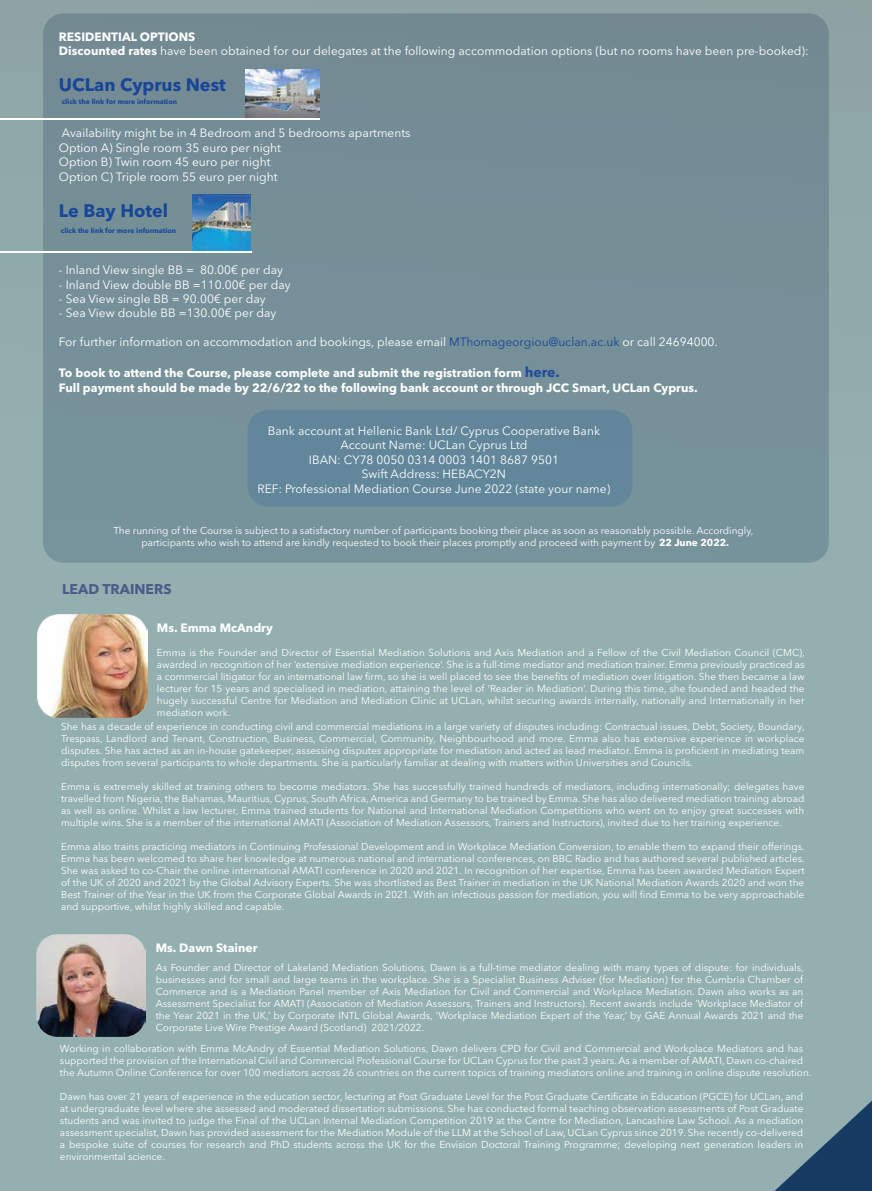
<style>
.page{position:relative;width:872px;height:1191px;background:#93afaf}
.page>*{position:absolute;margin:0;border:0;box-sizing:border-box;transform-origin:0 0}
.t1{font:700 18px "Avenir Next LT Pro";color:#184798}
.t2{font:700 14px "Avenir Next LT Pro";color:#4c5b88}
.t3{font:12px/14.4px "Avenir Next LT Pro";color:#fff}
.t4{font:700 12px/14.4px "Avenir Next LT Pro";color:#fff}
.t5{font:10px/12px "Avenir Next LT Pro";color:#fff;text-align:justify}
.t6{font:700 7px "Avenir Next LT Pro";color:#184798}
.s1{font-weight:700}
.s2{color:#174698}
.s3{font-size:14px;color:#224c9c}
</style>
<div class="page">
<svg style="left:584px;top:988px;width:288px;height:203px;background:#89a6a9"></svg>
<div style="left:43px;top:13px;width:786px;height:550px;background:#768f97;border-radius:21px"></div>
<img style="left:38px;top:614px;width:110px;height:103px">
<img style="left:37px;top:934px;width:108px;height:102px">
<img style="left:193px;top:194px;width:57px;height:57px">
<hr style="left:0;top:251px;width:251px;height:2px;background:#fff">
<div style="left:248px;top:410px;width:384px;height:96px;background:#62869a;border-radius:21px"></div>
<img style="left:246px;top:69px;width:73px;height:49px">
<hr style="left:0;top:118px;width:319px;height:2px;background:#fff">
<p class="t3" style="left:59px;top:30px;width:751px"><span class="s1">RESIDENTIAL OPTIONS<br>Discounted rates</span> have been obtained for our delegates at the following accommodation options (but no rooms have been pre-booked):</p>
<h1 class="t1" style="left:59px;top:74px;width:168px">UCLan Cyprus Nest</h1>
<p class="t3" style="left:59px;top:126px;width:353px">Availability might be in 4 Bedroom and 5 bedrooms apartments Option A) Single room 35 euro per night<br>Option B) Twin room 45 euro per night<br>Option C) Triple room 55 euro per night</p>
<h1 class="t1" style="left:59px;top:199px;width:111px">Le Bay Hotel</h1>
<p class="t6" style="left:62px;top:97px;width:117px">click the link for more information</p>
<p class="t6" style="left:61px;top:227px;width:117px">click the link for more information</p>
<p class="t3" style="left:59px;top:263px;width:225px">- Inland View single BB = 80.00€ per day</p>
<p class="t3" style="left:59px;top:277px;width:233px">- Inland View double BB =110.00€ per day</p>
<p class="t3" style="left:59px;top:292px;width:208px">- Sea View single BB = 90.00€ per day</p>
<p class="t3" style="left:59px;top:306px;width:219px">- Sea View double BB =130.00€ per day</p>
<p class="t3" style="left:59px;top:335px;width:660px">For further information on accommodation and bookings, please email <span class="s2">MThomageorgiou@uclan.ac.uk</span> or call 24694000.</p>
<p class="t4" style="left:59px;top:366px;width:640px">To book to attend the Course, please complete and submit the registration form <span class="s3">here.<br></span>Full payment should be made by 22/6/22 to the following bank account or through JCC Smart, UCLan Cyprus.</p>
<p class="t3" style="left:258px;top:424px;width:354px;text-align:center">Bank account at Hellenic Bank Ltd/ Cyprus Cooperative Bank Account Name: UCLan Cyprus Ltd<br>IBAN: CY78 0050 0314 0003 1401 8687 9501<br>Swift Address: HEBACY2N<br>REF: Professional Mediation Course June 2022 (state your name)</p>
<p class="t5" style="left:113px;top:524px;width:642px;text-align:center">The running of the Course is subject to a satisfactory number of participants booking their place as soon as reasonably possible. Accordingly, participants who wish to attend are kindly requested to book their places promptly and proceed with payment by <span class="s1">22 June 2022.</span></p>
<h2 class="t2" style="left:62px;top:580px;width:111px">LEAD TRAINERS</h2>
<p class="t4" style="left:157px;top:620px;width:117px">Ms. Emma McAndry</p>
<p class="t5" style="left:157px;top:646px;width:649px">Emma is the Founder and Director of Essential Mediation Solutions and Axis Mediation and a Fellow of the Civil Mediation Council (CMC), awarded in recognition of her ‘extensive mediation experience’. She is a full-time mediator and mediation trainer. Emma previously practiced as a commercial litigator for an international law firm, so she is well placed to see the benefits of mediation over litigation. She then became a law lecturer for 15 years and specialised in mediation, attaining the level of ‘Reader in Mediation’. During this time, she founded and headed the hugely successful Centre for Mediation and Mediation Clinic at UCLan, whilst securing awards internally, nationally and Internationally in her mediation work.</p>
<p class="t5" style="left:61px;top:720px;width:745px">She has a decade of experience in conducting civil and commercial mediations in a large variety of disputes including: Contractual issues, Debt, Society, Boundary, Trespass, Landlord and Tenant, Construction, Business, Commercial, Community, Neighbourhood and more. Emma also has extensive experience in workplace disputes. She has acted as an in-house gatekeeper, assessing disputes appropriate for mediation and acted as lead mediator. Emma is proficient in mediating team disputes from several participants to whole departments. She is particularly familiar at dealing with matters within Universities and Councils.</p>
<p class="t5" style="left:61px;top:780px;width:745px">Emma is extremely skilled at training others to become mediators. She has successfully trained hundreds of mediators, including internationally; delegates have travelled from Nigeria, the Bahamas, Mauritius, Cyprus, South Africa, America and Germany to be trained by Emma. She has also delivered mediation training abroad as well as online. Whilst a law lecturer, Emma trained students for National and International Mediation Competitions who went on to enjoy great successes with multiple wins. She is a member of the international AMATI (Association of Mediation Assessors, Trainers and Instructors), invited due to her training experience.</p>
<p class="t5" style="left:61px;top:840px;width:745px">Emma also trains practicing mediators in Continuing Professional Development and in Workplace Mediation Conversion, to enable them to expand their offerings.<br>Emma has been welcomed to share her knowledge at numerous national and international conferences, on BBC Radio and has authored several published articles.<br>She was asked to co-Chair the online international AMATI conference in 2020 and 2021. In recognition of her expertise, Emma has been awarded Mediation Expert of the UK of 2020 and 2021 by the Global Advisory Experts. She was shortlisted as Best Trainer in mediation in the UK National Mediation Awards 2020 and won the Best Trainer of the Year in the UK from the Corporate Global Awards in 2021. With an infectious passion for mediation, you will find Emma to be very approachable and supportive, whilst highly skilled and capable.</p>
<p class="t4" style="left:156px;top:940px;width:103px">Ms. Dawn Stainer</p>
<p class="t5" style="left:156px;top:961px;width:649px">As Founder and Director of Lakeland Mediation Solutions, Dawn is a full-time mediator dealing with many types of dispute: for individuals, businesses and for small and large teams in the workplace. She is a Specialist Business Adviser (for Mediation) for the Cumbria Chamber of Commerce and is a Mediation Panel member of Axis Mediation for Civil and Commercial and Workplace Mediation. Dawn also works as an Assessment Specialist for AMATI (Association of Mediation Assessors, Trainers and Instructors). Recent awards include ‘Workplace Mediator of the Year 2021 in the UK,’ by Corporate INTL Global Awards, ‘Workplace Mediation Expert of the Year,’ by GAE Annual Awards 2021 and the Corporate Live Wire Prestige Award (Scotland) 2021/2022.</p>
<p class="t5" style="left:60px;top:1042px;width:753px;text-align:left">Working in collaboration with Emma McAndry of Essential Mediation Solutions, Dawn delivers CPD for Civil and Commercial and Workplace Mediators and has supported the provision of the International Civil and Commercial Professional Course for UCLan Cyprus for the past 3 years. As a member of AMATI, Dawn co-chaired the Autumn Online Conference for over 100 mediators across 26 countries on the current topics of training mediators online and training in online dispute resolution.</p>
<p class="t5" style="left:60px;top:1090px;width:745px">Dawn has over 21 years of experience in the education sector, lecturing at Post Graduate Level for the Post Graduate Certificate in Education (PGCE) for UCLan, and at undergraduate level where she assessed and moderated dissertation submissions. She has conducted formal teaching observation assessments of Post Graduate students and was invited to judge the Final of the UCLan Internal Mediation Competition 2019 at the Centre for Mediation, Lancashire Law School. As a mediation assessment specialist, Dawn has provided assessment for the Mediation Module of the LLM at the School of Law, UCLan Cyprus since 2019. She recently co-delivered a bespoke suite of courses for research and PhD students across the UK for the Envision Doctoral Training Programme; developing next generation leaders in environmental science.</p>
</div>
